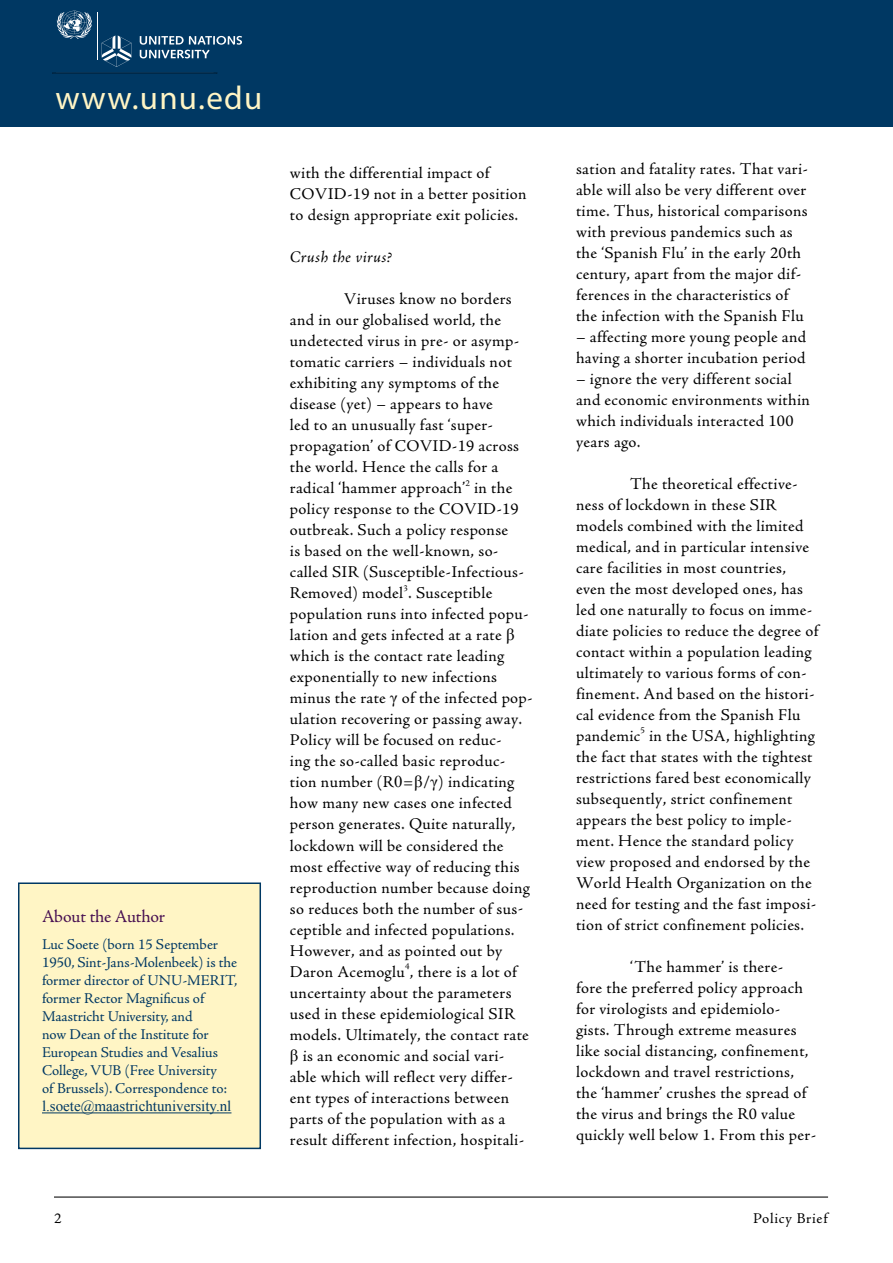
<style>
.page{position:relative;width:893px;height:1263px;background:#fff}
.page>*{position:absolute;margin:0;border:0;box-sizing:border-box;transform-origin:0 0}
.t1{font:33px "Myriad Pro";letter-spacing:.04em;color:#fff5c5}
.t2{font:18px "Adobe Jenson Pro";letter-spacing:-.01em;color:#470f51}
.t3{font:16.5px/21px "Adobe Jenson Pro";letter-spacing:.02em;color:#000}
.t4{font:italic 16.5px "Adobe Jenson Pro";letter-spacing:.02em;color:#000}
.t5{font:15px/18px "Adobe Jenson Pro";letter-spacing:-.005em;color:#003863}
.t6{font:15px "Times New Roman";color:#003863}
.t7{font:15px "Adobe Jenson Pro";letter-spacing:.045em;color:#000}
.t8{font:9px "Adobe Jenson Pro";color:#000}
.s1{font-family:"Times New Roman"}
</style>
<div class="page">
<hr style="left:54px;top:1196px;width:774px;height:1px;background:#000">
<div style="left:0;top:0;width:893px;height:126px;background:#003863"></div>
<svg style="left:52px;top:11px;width:190px;height:63px"></svg>
<div style="left:19px;top:883px;width:241px;height:265px;background:#fff5c5"></div>
<hr style="left:42px;top:1112px;width:189px;height:1px;background:#003863">
<div style="left:18px;top:882px;width:243px;height:267px;border:2px solid #003863"></div>
<h1 class="t1" style="left:55px;top:77px;width:208px">www.unu.edu</h1>
<p class="t2" style="left:42px;top:906px;width:125px">About the Author</p>
<p class="t5" style="left:42px;top:936px;width:197px">Luc Soete (born 15 September<br>1950, Sint-Jans-Molenbeek) is the former director of UNU-MERIT, former Rector Magnificus of<br>Maastricht University, and<br>now Dean of the Institute for<br>European Studies and Vesalius<br>College, VUB (Free University<br>of Brussels). Correspondence to:</p>
<p class="t6" style="left:42px;top:1096px;width:191px">l.soete@maastrichtuniversity.nl</p>
<p class="t3" style="left:290px;top:163px;width:238px">with the differential impact of<br>COVID-19 not in a better position to design appropriate exit policies.</p>
<p class="t4" style="left:290px;top:248px;width:104px">Crush the virus?</p>
<p class="t3" style="left:290px;top:289px;width:231px;text-indent:54px">Viruses know no borders and in our globalised world, the undetected virus in pre- or asymp&shy;tomatic carriers – individuals not exhibiting any symptoms of the disease (yet) – appears to have<br>led to an unusually fast ‘super&shy;propagation’ of COVID-19 across the world. Hence the calls for a radical ‘hammer approach’</p>
<p class="t8" style="left:466px;top:478px;width:6px">2</p>
<p class="t3" style="left:290px;top:478px;width:235px;text-indent:184px">in the policy response to the COVID-19 outbreak. Such a policy response<br>is based on the well-known, so&shy;called SIR (Susceptible-Infectious-<br>Removed) model . Susceptible</p>
<p class="t8" style="left:404px;top:583px;width:6px">3</p>
<p class="t3" style="left:290px;top:604px;width:244px">population runs into infected popu&shy;lation and gets infected at a rate <span class="s1">β </span>which is the contact rate leading exponentially to new infections minus the rate <span class="s1">γ</span> of the infected pop&shy;ulation recovering or passing away.<br>Policy will be focused on reduc-<br>ing the so-called basic reproduc&shy;tion number (R<span class="s1">0</span>=<span class="s1">β</span>/<span class="s1">γ</span>) indicating how many new cases one infected person generates. Quite naturally, lockdown will be considered the most effective way of reducing this reproduction number because doing so reduces both the number of sus&shy;ceptible and infected populations.<br>However, and as pointed out by Daron Acemoglu , there is a lot of</p>
<p class="t8" style="left:405px;top:961px;width:6px">4</p>
<p class="t3" style="left:290px;top:982px;width:240px">uncertainty about the parameters used in these epidemiological SIR models. Ultimately, the contact rate <span class="s1">β</span> is an economic and social vari&shy;able which will reflect very differ&shy;ent types of interactions between parts of the population with as a result different infection, hospitali-</p>
<p class="t3" style="left:576px;top:159px;width:233px">sation and fatality rates. That vari&shy;able will also be very different over time. Thus, historical comparisons with previous pandemics such as the ‘Spanish Flu’ in the early 20th century, apart from the major dif&shy;ferences in the characteristics of the infection with the Spanish Flu</p>
<p class="t3" style="left:576px;top:327px;width:232px">– affecting more young people and having a shorter incubation period</p>
<p class="t3" style="left:576px;top:369px;width:235px">– ignore the very different social and economic environments within which individuals interacted 100 years ago.</p>
<p class="t3" style="left:576px;top:474px;width:244px;text-indent:54px">The theoretical effective&shy;ness of lockdown in these SIR models combined with the limited medical, and in particular intensive care facilities in most countries, even the most developed ones, has led one naturally to focus on imme&shy;diate policies to reduce the degree of contact within a population leading ultimately to various forms of con&shy;finement. And based on the histori&shy;cal evidence from the Spanish Flu pandemic</p>
<p class="t8" style="left:640px;top:725px;width:6px">5</p>
<p class="t3" style="left:576px;top:726px;width:242px;text-indent:73px">in the USA, highlighting the fact that states with the tightest restrictions fared best economically subsequently, strict confinement appears the best policy to imple&shy;ment. Hence the standard policy view proposed and endorsed by the World Health Organization on the need for testing and the fast imposi&shy;tion of strict confinement policies.</p>
<p class="t3" style="left:576px;top:957px;width:242px;text-indent:54px">‘The hammer’ is there-<br>fore the preferred policy approach for virologists and epidemiolo&shy;gists. Through extreme measures like social distancing, confinement, lockdown and travel restrictions, the ‘hammer’ crushes the spread of the virus and brings the R0 value quickly well below 1. From this per-</p>
<p class="t7" style="left:54px;top:1209px;width:9px">2</p>
<p class="t7" style="left:753px;top:1209px;width:76px">Policy Brief</p>
</div>
